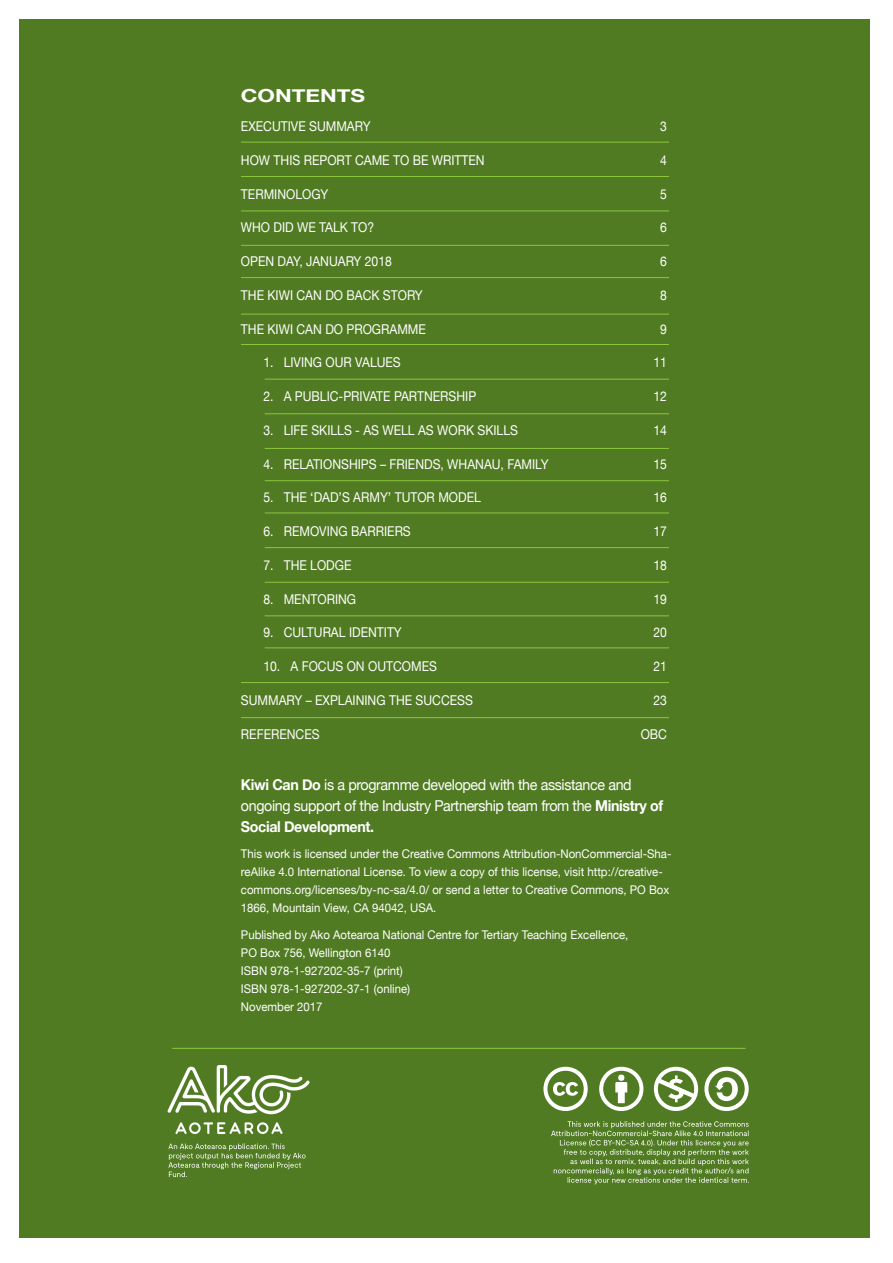
<style>
.page{position:relative;width:893px;height:1263px;background:#fff}
.page>*{position:absolute;margin:0;border:0;box-sizing:border-box;transform-origin:0 0}
.t1{font:700 18px "Helvetica Neue";color:#fff;scale:1.25 1}
.t2{font:15px/21px "Helvetica Neue";letter-spacing:-.025em;color:#fff;scale:.95 1}
.t3{font:13.5px "Helvetica Neue";color:#fff;scale:.9 1}
.t4{font:12px/18px "Helvetica Neue";color:#fff;scale:.95 1}
.s1{font-weight:700}
</style>
<div class="page">
<div style="left:19px;top:19px;width:851px;height:1218px;background:#517b23"></div>
<hr style="left:241px;top:142px;width:428px;height:1px;background:#8bc63e">
<hr style="left:241px;top:176px;width:428px;height:1px;background:#8bc63e">
<hr style="left:241px;top:211px;width:428px;height:1px;background:#8bc63e">
<hr style="left:241px;top:245px;width:428px;height:1px;background:#8bc63e">
<hr style="left:241px;top:277px;width:428px;height:1px;background:#8bc63e">
<hr style="left:241px;top:314px;width:428px;height:1px;background:#8bc63e">
<hr style="left:241px;top:344px;width:428px;height:1px;background:#8bc63e">
<hr style="left:265px;top:379px;width:404px;height:1px;background:#8bc63e">
<hr style="left:265px;top:413px;width:404px;height:1px;background:#8bc63e">
<hr style="left:265px;top:448px;width:404px;height:1px;background:#8bc63e">
<hr style="left:265px;top:480px;width:404px;height:1px;background:#8bc63e">
<hr style="left:265px;top:513px;width:404px;height:1px;background:#8bc63e">
<hr style="left:265px;top:547px;width:404px;height:1px;background:#8bc63e">
<hr style="left:265px;top:582px;width:404px;height:1px;background:#8bc63e">
<hr style="left:265px;top:615px;width:404px;height:1px;background:#8bc63e">
<hr style="left:265px;top:647px;width:404px;height:1px;background:#8bc63e">
<hr style="left:241px;top:682px;width:428px;height:1px;background:#8bc63e">
<hr style="left:241px;top:717px;width:428px;height:1px;background:#8bc63e">
<hr style="left:172px;top:1048px;width:574px;height:1px;background:#8bc63e">
<img style="left:167px;top:1065px;width:143px;height:70px">
<svg style="left:168px;top:1143px;width:138px;height:34px"></svg>
<svg style="left:551px;top:1121px;width:198px;height:63px"></svg>
<svg style="left:543px;top:1067px;width:45px;height:44px"></svg>
<svg style="left:599px;top:1067px;width:44px;height:44px"></svg>
<svg style="left:654px;top:1067px;width:44px;height:44px"></svg>
<svg style="left:704px;top:1067px;width:45px;height:44px"></svg>
<h1 class="t1" style="left:241px;top:81px;width:101px">CONTENTS</h1>
<p class="t3" style="left:241px;top:117px;width:145px">EXECUTIVE SUMMARY</p>
<p class="t3" style="left:660px;top:117px;width:9px">3</p>
<p class="t3" style="left:241px;top:150px;width:272px">HOW THIS REPORT CAME TO BE WRITTEN</p>
<p class="t3" style="left:660px;top:150px;width:9px">4</p>
<p class="t3" style="left:241px;top:184px;width:99px">TERMINOLOGY</p>
<p class="t3" style="left:660px;top:184px;width:9px">5</p>
<p class="t3" style="left:241px;top:218px;width:150px">WHO DID WE TALK TO?</p>
<p class="t3" style="left:660px;top:218px;width:9px">6</p>
<p class="t3" style="left:241px;top:252px;width:169px">OPEN DAY, JANUARY 2018</p>
<p class="t3" style="left:660px;top:252px;width:9px">6</p>
<p class="t3" style="left:241px;top:285px;width:204px">THE KIWI CAN DO BACK STORY</p>
<p class="t3" style="left:660px;top:285px;width:9px">8</p>
<p class="t3" style="left:241px;top:319px;width:207px">THE KIWI CAN DO PROGRAMME</p>
<p class="t3" style="left:660px;top:319px;width:9px">9</p>
<p class="t3" style="left:263px;top:353px;width:154px">1. LIVING OUR VALUES</p>
<p class="t3" style="left:653px;top:353px;width:17px">11</p>
<p class="t3" style="left:263px;top:387px;width:238px">2. A PUBLIC-PRIVATE PARTNERSHIP</p>
<p class="t3" style="left:653px;top:387px;width:17px">12</p>
<p class="t3" style="left:263px;top:420px;width:284px">3. LIFE SKILLS - AS WELL AS WORK SKILLS</p>
<p class="t3" style="left:653px;top:420px;width:17px">14</p>
<p class="t3" style="left:263px;top:454px;width:318px">4. RELATIONSHIPS – FRIENDS, WHANAU, FAMILY</p>
<p class="t3" style="left:653px;top:454px;width:17px">15</p>
<p class="t3" style="left:263px;top:488px;width:243px">5. THE ‘DAD’S ARMY’ TUTOR MODEL</p>
<p class="t3" style="left:653px;top:488px;width:17px">16</p>
<p class="t3" style="left:263px;top:522px;width:165px">6. REMOVING BARRIERS</p>
<p class="t3" style="left:653px;top:522px;width:17px">17</p>
<p class="t3" style="left:263px;top:555px;width:99px">7. THE LODGE</p>
<p class="t3" style="left:653px;top:555px;width:17px">18</p>
<p class="t3" style="left:263px;top:589px;width:105px">8. MENTORING</p>
<p class="t3" style="left:653px;top:589px;width:17px">19</p>
<p class="t3" style="left:263px;top:623px;width:155px">9. CULTURAL IDENTITY</p>
<p class="t3" style="left:653px;top:623px;width:17px">20</p>
<p class="t3" style="left:263px;top:657px;width:194px">10. A FOCUS ON OUTCOMES</p>
<p class="t3" style="left:653px;top:657px;width:17px">21</p>
<p class="t3" style="left:241px;top:690px;width:259px">SUMMARY – EXPLAINING THE SUCCESS</p>
<p class="t3" style="left:653px;top:690px;width:17px">23</p>
<p class="t3" style="left:241px;top:724px;width:89px">REFERENCES</p>
<p class="t3" style="left:641px;top:724px;width:31px">OBC</p>
<p class="t2" style="left:241px;top:775px;width:446px"><span class="s1">Kiwi Can Do</span> is a programme developed with the assistance and ongoing support of the Industry Partnership team from the <span class="s1">Ministry of<br>Social Development.</span></p>
<p class="t4" style="left:241px;top:846px;width:455px">This work is licensed under the Creative Commons Attribution-NonCommercial-Sha&shy;reAlike 4.0 International License. To view a copy of this license, visit http://creative&shy;commons.org/licenses/by-nc-sa/4.0/ or send a letter to Creative Commons, PO Box 1866, Mountain View, CA 94042, USA.</p>
<p class="t4" style="left:241px;top:926px;width:409px">Published by Ako Aotearoa National Centre for Tertiary Teaching Excellence, PO Box 756, Wellington 6140<br>ISBN 978-1-927202-35-7 (print)<br>ISBN 978-1-927202-37-1 (online)<br>November 2017</p>
</div>
